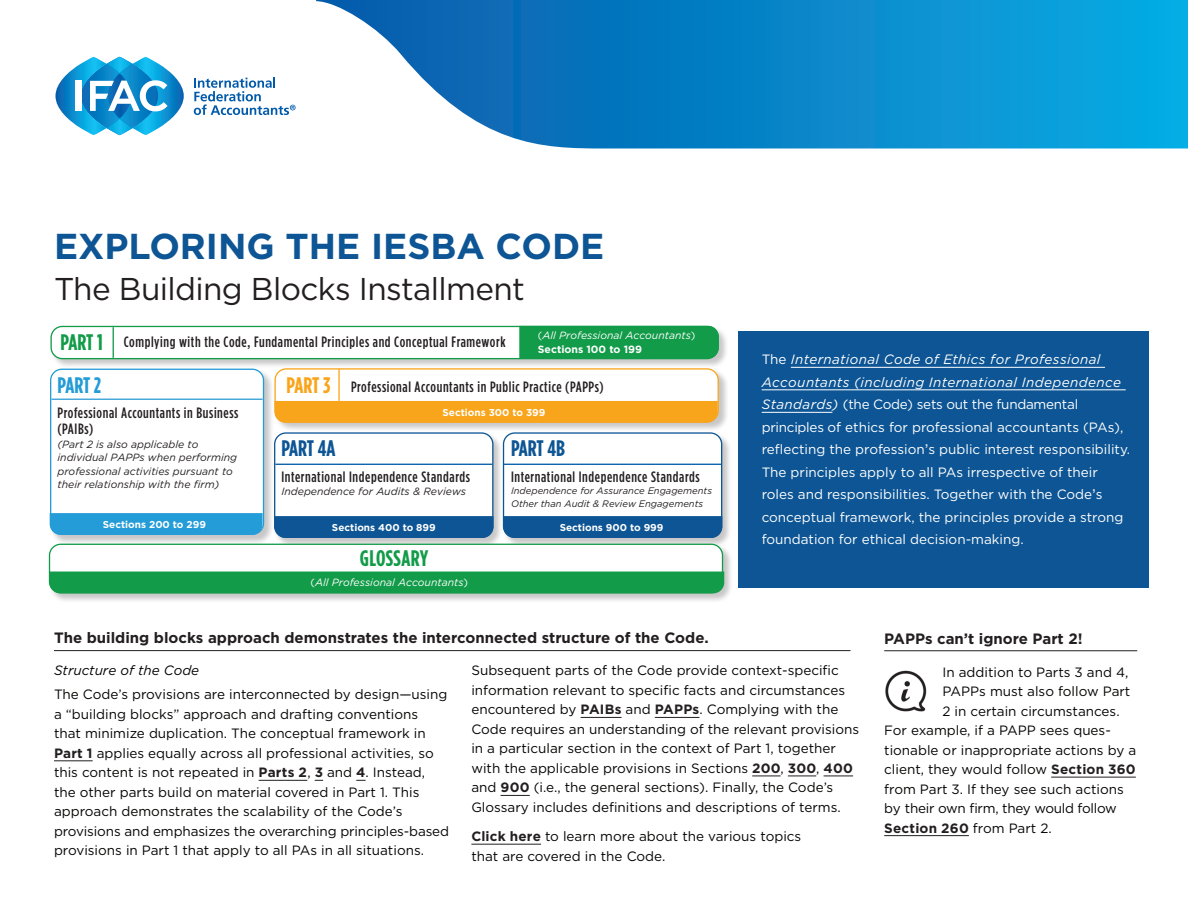
<style>
.page{position:relative;width:1188px;height:918px;background:#fff}
.page>*{position:absolute;margin:0;border:0;box-sizing:border-box;transform-origin:0 0}
.t1{font:700 36px "Gotham";color:#0d5594}
.t2{font:31.5px "Gotham";letter-spacing:-.02em;color:#231f20}
.t3{font:700 22.5px "Gotham Condensed";letter-spacing:.01em;color:#129b49}
.t4{font:700 22.5px "Gotham Condensed";letter-spacing:-.005em;color:#0d5594}
.t5{font:700 22.5px "Gotham Condensed";color:#249cd7}
.t6{font:700 22.5px "Gotham Condensed";color:#f9a51b}
.t7{font:500 15px/16.5px "Gotham Condensed";letter-spacing:.04em;color:#231f20}
.t8{font:700 15px "Gotham";color:#231f20}
.t9{font:13.5px/19.5px "Gotham";color:#040503}
.t10{font:13.5px/22.5px "Gotham";color:#fff}
.t11{font:13.5px "Gotham";letter-spacing:-.02em;color:#040503}
.t12{font:700 13.5px "Gotham";letter-spacing:.015em;color:#231f20}
.t13{font:italic 13.5px "Gotham";color:#040503}
.t14{font:italic 10.5px/13.5px "Gotham";color:#231f20}
.t15{font:italic 10.5px/13.5px "Gotham";color:#fff}
.t16{font:700 10.05px "Gotham";color:#fff}
.t17{font:italic 9.45px/12.5px "Gotham";color:#231f20}
.s1{font-style:normal}
.s2{font-weight:700;font-style:normal}
.s3{font-style:italic}
.s4{font-family:"Helvetica Neue"}
.s5{font-weight:700;color:#231f20}
.s6{font-weight:400;color:#040503}
</style>
<div class="page">
<svg style="left:56px;top:57px;width:128px;height:78px"></svg>
<svg style="left:194px;top:77px;width:102px;height:38px"></svg>
<svg style="left:316px;top:0;width:872px;height:148px;background:#2796d0"></svg>
<div style="left:738px;top:332px;width:411px;height:256px;background:#0d5594"></div>
<hr style="left:791px;top:367px;width:314px;height:1px;background:#fff">
<hr style="left:762px;top:389px;width:364px;height:1px;background:#fff">
<hr style="left:762px;top:412px;width:70px;height:1px;background:#fff">
<hr style="left:581px;top:717px;width:41px;height:1px;background:#231f20">
<hr style="left:655px;top:717px;width:44px;height:1px;background:#231f20">
<svg style="left:752px;top:776px;width:29px;height:1px"></svg>
<svg style="left:788px;top:776px;width:28px;height:1px"></svg>
<svg style="left:824px;top:776px;width:29px;height:1px"></svg>
<svg style="left:501px;top:795px;width:29px;height:1px"></svg>
<hr style="left:471px;top:844px;width:70px;height:1px;background:#231f20">
<hr style="left:54px;top:650px;width:796px;height:1px;background:#231f20">
<hr style="left:884px;top:650px;width:253px;height:1px;background:#231f20">
<hr style="left:1051px;top:777px;width:85px;height:1px;background:#231f20">
<hr style="left:884px;top:835px;width:85px;height:1px;background:#231f20">
<hr style="left:54px;top:760px;width:39px;height:1px;background:#231f20">
<hr style="left:259px;top:780px;width:48px;height:1px;background:#231f20">
<div style="left:50px;top:325px;width:679px;height:44px;background:#231f20;opacity:.25"></div>
<div style="left:51px;top:326px;width:667px;height:33px;background:#fff;border-radius:11px"></div>
<div style="left:50px;top:326px;width:669px;height:33px;border:1px solid #129b49;border-radius:11px"></div>
<div style="left:519px;top:326px;width:200px;height:32px;background:#129b49"></div>
<hr style="left:113px;top:327px;width:1px;height:31px;background:#129b49">
<div style="left:50px;top:368px;width:224px;height:177px;background:#231f20;opacity:.25"></div>
<div style="left:51px;top:369px;width:213px;height:165px;background:#fff;border-radius:11px"></div>
<div style="left:50px;top:369px;width:214px;height:166px;border:1px solid #249cd7;border-radius:11px"></div>
<div style="left:50px;top:513px;width:213px;height:22px;background:#249cd7"></div>
<hr style="left:51px;top:399px;width:212px;height:1px;background:#319ed5">
<div style="left:274px;top:368px;width:455px;height:65px;background:#231f20;opacity:.25"></div>
<div style="left:275px;top:369px;width:443px;height:53px;background:#fff;border-radius:11px"></div>
<div style="left:274px;top:368px;width:445px;height:54px;border:1px solid #f9a51b;border-radius:11px"></div>
<div style="left:274px;top:401px;width:444px;height:22px;background:#f9a51b"></div>
<hr style="left:338px;top:369px;width:2px;height:32px;background:#f9a51b">
<div style="left:274px;top:432px;width:230px;height:116px;background:#231f20;opacity:.25"></div>
<div style="left:275px;top:433px;width:218px;height:104px;background:#fff;border-radius:11px"></div>
<div style="left:274px;top:432px;width:219px;height:106px;border:1px solid #0d5594;border-radius:11px"></div>
<div style="left:274px;top:516px;width:220px;height:22px;background:#0d5594"></div>
<hr style="left:275px;top:464px;width:217px;height:1px;background:#015aaa">
<div style="left:503px;top:432px;width:230px;height:116px;background:#231f20;opacity:.25"></div>
<div style="left:504px;top:433px;width:218px;height:104px;background:#fff;border-radius:11px"></div>
<div style="left:503px;top:432px;width:219px;height:106px;border:1px solid #0d5594;border-radius:11px"></div>
<div style="left:503px;top:516px;width:219px;height:22px;background:#0d5594"></div>
<hr style="left:504px;top:464px;width:217px;height:1px;background:#015aaa">
<div style="left:49px;top:543px;width:684px;height:60px;background:#231f20;opacity:.25"></div>
<div style="left:50px;top:544px;width:673px;height:49px;background:#fff;border-radius:11px"></div>
<div style="left:49px;top:544px;width:674px;height:49px;border:1px solid #129b49;border-radius:11px"></div>
<div style="left:49px;top:572px;width:675px;height:21px;background:#129b49"></div>
<img style="left:885px;top:670px;width:42px;height:42px">
<h1 class="t1" style="left:54px;top:226px;width:552px">EXPLORING THE IESBA CODE</h1>
<h2 class="t2" style="left:54px;top:271px;width:472px">The Building Blocks Installment</h2>
<h3 class="t3" style="left:61px;top:329px;width:44px">PART 1</h3>
<p class="t15" style="left:538px;top:329px;width:159px"><span class="s1">(</span>All Professional Accountants<span class="s1">)<br></span><span class="s2">Sections 100 to 199</span></p>
<p class="t7" style="left:124px;top:333px;width:383px">Complying with the Code, Fundamental Principles and Conceptual Framework</p>
<h3 class="t5" style="left:58px;top:372px;width:45px">PART 2</h3>
<p class="t7" style="left:58px;top:404px;width:182px">Professional Accountants in Business (PAIBs)</p>
<p class="t14" style="left:58px;top:437px;width:181px">(Part 2 is also applicable to individual PAPPs when performing professional activities pursuant to their relationship with the firm)</p>
<p class="t16" style="left:103px;top:518px;width:105px">Sections 200 to 299</p>
<h3 class="t6" style="left:287px;top:372px;width:45px">PART 3</h3>
<p class="t7" style="left:351px;top:378px;width:254px">Professional Accountants in Public Practice (PAPPs)</p>
<p class="t16" style="left:443px;top:406px;width:104px">Sections 300 to 399</p>
<h3 class="t4" style="left:281px;top:436px;width:56px">PART 4A</h3>
<p class="t7" style="left:281px;top:468px;width:190px">International Independence Standards</p>
<p class="t14" style="left:281px;top:485px;width:186px">Independence for Audits &amp; Reviews</p>
<p class="t16" style="left:332px;top:521px;width:105px">Sections 400 to 899</p>
<h3 class="t3" style="left:360px;top:545px;width:70px">GLOSSARY</h3>
<p class="t15" style="left:311px;top:576px;width:159px"><span class="s1">(</span>All Professional Accountants<span class="s1">)</span></p>
<h3 class="t4" style="left:511px;top:436px;width:55px">PART 4B</h3>
<p class="t7" style="left:511px;top:468px;width:190px">International Independence Standards</p>
<p class="t17" style="left:511px;top:485px;width:202px">Independence for Assurance Engagements<br>Other than Audit &amp; Review Engagements</p>
<p class="t16" style="left:560px;top:521px;width:105px">Sections 900 to 999</p>
<p class="t10" style="left:762px;top:348px;width:370px">The <span class="s3">International Code of Ethics for Professional Accountants (including International Independence Standards)</span> (the Code) sets out the fundamental principles of ethics for professional accountants (PAs), reflecting the profession<span class="s4">’</span>s public interest responsibility.<br>The principles apply to all PAs irrespective of their roles and responsibilities. Together with the Code<span class="s4">’</span>s conceptual framework, the principles provide a strong foundation for ethical decision-making.</p>
<p class="t8" style="left:54px;top:630px;width:656px">The building blocks approach demonstrates the interconnected structure of the Code.</p>
<p class="t8" style="left:884px;top:630px;width:200px">PAPPs can’t ignore Part 2!</p>
<p class="t9" style="left:942px;top:662px;width:187px">In addition to Parts 3 and 4,</p>
<p class="t9" style="left:942px;top:681px;width:189px">PAPPs must also follow Part</p>
<p class="t9" style="left:942px;top:701px;width:179px">2 in certain circumstances.</p>
<p class="t9" style="left:884px;top:720px;width:228px">For example, if a PAPP sees ques-</p>
<p class="t9" style="left:884px;top:740px;width:253px">tionable or inappropriate actions by a</p>
<p class="t9" style="left:884px;top:759px;width:253px">client, they would follow <span class="s5">Section 360</span></p>
<p class="t9" style="left:884px;top:779px;width:241px">from Part 3. If they see such actions</p>
<p class="t11" style="left:884px;top:801px;width:234px">by their own firm, they would follow</p>
<p class="t12" style="left:884px;top:820px;width:169px">Section 260 <span class="s6">from Part 2.</span></p>
<p class="t13" style="left:54px;top:663px;width:147px">Structure of the Code</p>
<p class="t9" style="left:54px;top:685px;width:397px">The Code’s provisions are interconnected by design—using a “building blocks” approach and drafting conventions<br>that minimize duplication. The conceptual framework in <span class="s5">Part 1</span> applies equally across all professional activities, so this content is not repeated in <span class="s5">Parts 2</span>, <span class="s5">3</span> and <span class="s5">4</span>. Instead, the other parts build on material covered in Part 1. This approach demonstrates the scalability of the Code’s provisions and emphasizes the overarching principles-based provisions in Part 1 that apply to all PAs in all situations.</p>
<p class="t9" style="left:471px;top:661px;width:389px">Subsequent parts of the Code provide context-specific information relevant to specific facts and circumstances encountered by <span class="s5">PAIBs</span> and <span class="s5">PAPPs</span>. Complying with the Code requires an understanding of the relevant provisions in a particular section in the context of Part 1, together with the applicable provisions in Sections <span class="s5">200</span>, <span class="s5">300</span>, <span class="s5">400 </span>and <span class="s5">900</span> (i.e., the general sections). Finally, the Code’s Glossary includes definitions and descriptions of terms.</p>
<p class="t9" style="left:471px;top:826px;width:331px"><span class="s5">Click here</span> to learn more about the various topics that are covered in the Code.</p>
</div>
